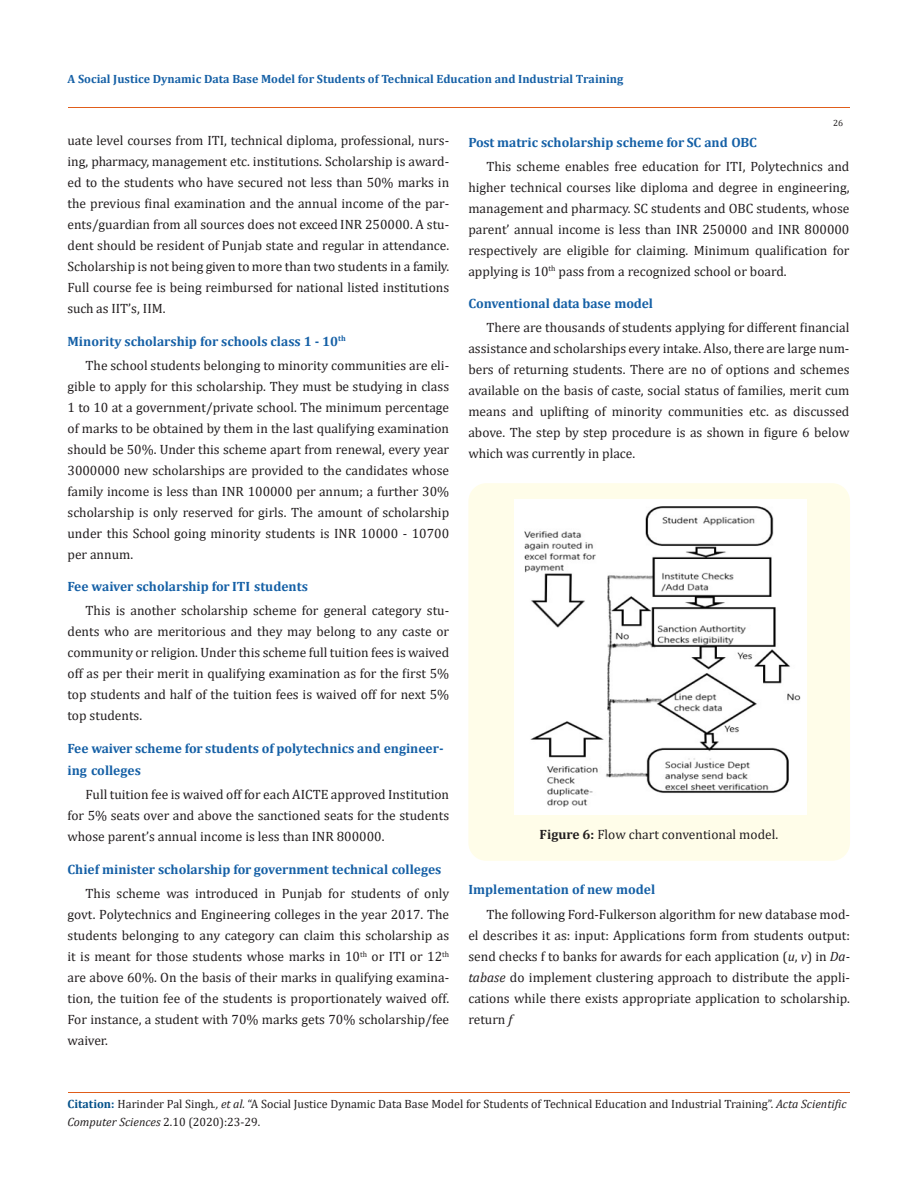
<style>
.page{position:relative;width:917px;height:1188px;background:#fff}
.page>*{position:absolute;margin:0;border:0;box-sizing:border-box;transform-origin:0 0}
.Body_Text{font:13.5px/21px "Cambria";color:#231f20;text-align:justify}
.List_Paragraph{font:700 13.5px/22.5px "Cambria";color:#1560a6}
.Body_Text-2{font:700 13.5px "Cambria";color:#1560a6}
.Heading_2{font:700 13.5px "Cambria";color:#1560a6}
.t1{font:12px/18px "Cambria";color:#231f20}
.t2{font:700 12px "Cambria";color:#1560a6}
.t3{font:9px "Cambria";color:#231f20}
.s1{font-weight:700}
.s2{font-style:italic}
.s3{font-weight:700;color:#035089}
</style>
<div class="page">
<div style="left:468px;top:483px;width:382px;height:378px;background:#fffde9;border-radius:18px"></div>
<img style="left:514px;top:500px;width:292px;height:315px">
<hr style="left:68px;top:108px;width:781px;height:1px;background:#e05d1a">
<hr style="left:68px;top:1092px;width:781px;height:1px;background:#e05d1a">
<p class="t2" style="left:68px;top:70px;width:557px">A Social Justice Dynamic Data Base Model for Students of Technical Education and Industrial Training</p>
<p class="t3" style="left:833px;top:118px;width:11px">26</p>
<p class="Body_Text" style="left:68px;top:130px;width:383px">uate level courses from ITI, technical diploma, professional, nurs&shy;ing, pharmacy, management etc. institutions. Scholarship is award&shy;ed to the students who have secured not less than 50% marks in the previous final examination and the annual income of the par&shy;ents/guardian from all sources does not exceed INR 250000. A stu&shy;dent should be resident of Punjab state and regular in attendance.<br>Scholarship is not being given to more than two students in a family.<br>Full course fee is being reimbursed for national listed institutions such as IIT’s, IIM.</p>
<p class="Body_Text-2" style="left:68px;top:331px;width:280px">Minority scholarship for schools class 1 - 10<sup>th</sup></p>
<p class="Body_Text" style="left:68px;top:354px;width:383px;text-indent:18px">The school students belonging to minority communities are eli&shy;gible to apply for this scholarship. They must be studying in class 1 to 10 at a government/private school. The minimum percentage of marks to be obtained by them in the last qualifying examination should be 50%. Under this scheme apart from renewal, every year 3000000 new scholarships are provided to the candidates whose family income is less than INR 100000 per annum; a further 30% scholarship is only reserved for girls. The amount of scholarship under this School going minority students is INR 10000 - 10700 per annum.</p>
<p class="List_Paragraph" style="left:68px;top:575px;width:242px">Fee waiver scholarship for ITI students</p>
<p class="Body_Text" style="left:68px;top:600px;width:383px;text-indent:18px">This is another scholarship scheme for general category stu&shy;dents who are meritorious and they may belong to any caste or community or religion. Under this scheme full tuition fees is waived off as per their merit in qualifying examination as for the first 5% top students and half of the tuition fees is waived off for next 5% top students.</p>
<p class="List_Paragraph" style="left:68px;top:737px;width:377px">Fee waiver scheme for students of polytechnics and engineer&shy;ing colleges</p>
<p class="Body_Text" style="left:68px;top:784px;width:383px;text-indent:18px">Full tuition fee is waived off for each AICTE approved Institution for 5% seats over and above the sanctioned seats for the students whose parent’s annual income is less than INR 800000.</p>
<p class="List_Paragraph" style="left:68px;top:858px;width:375px">Chief minister scholarship for government technical colleges</p>
<p class="Body_Text" style="left:68px;top:883px;width:383px;text-indent:18px">This scheme was introduced in Punjab for students of only govt. Polytechnics and Engineering colleges in the year 2017. The students belonging to any category can claim this scholarship as it is meant for those students whose marks in 10<sup>th</sup> or ITI or 12<sup>th </sup>are above 60%. On the basis of their marks in qualifying examina&shy;tion, the tuition fee of the students is proportionately waived off.<br>For instance, a student with 70% marks gets 70% scholarship/fee waiver.</p>
<p class="List_Paragraph" style="left:468px;top:130px;width:290px">Post matric scholarship scheme for SC and OBC</p>
<p class="Body_Text" style="left:468px;top:155px;width:382px;text-indent:18px">This scheme enables free education for ITI, Polytechnics and higher technical courses like diploma and degree in engineering, management and pharmacy. SC students and OBC students, whose parent’ annual income is less than INR 250000 and INR 800000 respectively are eligible for claiming. Minimum qualification for applying is 10<sup>th</sup> pass from a recognized school or board.</p>
<p class="List_Paragraph" style="left:468px;top:291px;width:186px">Conventional data base model</p>
<p class="Body_Text" style="left:468px;top:317px;width:382px;text-indent:18px">There are thousands of students applying for different financial assistance and scholarships every intake. Also, there are large num&shy;bers of returning students. There are no of options and schemes available on the basis of caste, social status of families, merit cum means and uplifting of minority communities etc. as discussed above. The step by step procedure is as shown in figure 6 below which was currently in place.</p>
<p class="Body_Text" style="left:539px;top:824px;width:240px"><span class="s1">Figure 6:</span> Flow chart conventional model.</p>
<p class="Heading_2" style="left:468px;top:880px;width:188px">Implementation of new model</p>
<p class="Body_Text" style="left:468px;top:904px;width:383px;text-indent:18px">The following Ford-Fulkerson algorithm for new database mod&shy;el describes it as: input: Applications form from students output: send checks f to banks for awards for each application (<span class="s2">u</span>, <span class="s2">v</span>) in <span class="s2">Da&shy;tabase</span> do implement clustering approach to distribute the appli&shy;cations while there exists appropriate application to scholarship. return <span class="s2">f</span></p>
<p class="t1" style="left:68px;top:1095px;width:780px"><span class="s3">Citation:</span> Harinder Pal Singh<span class="s2">., et al.</span> “A Social Justice Dynamic Data Base Model for Students of Technical Education and Industrial Training”. <span class="s2">Acta Scientific<br>Computer Sciences</span> 2.10 (2020):23-29.</p>
</div>
